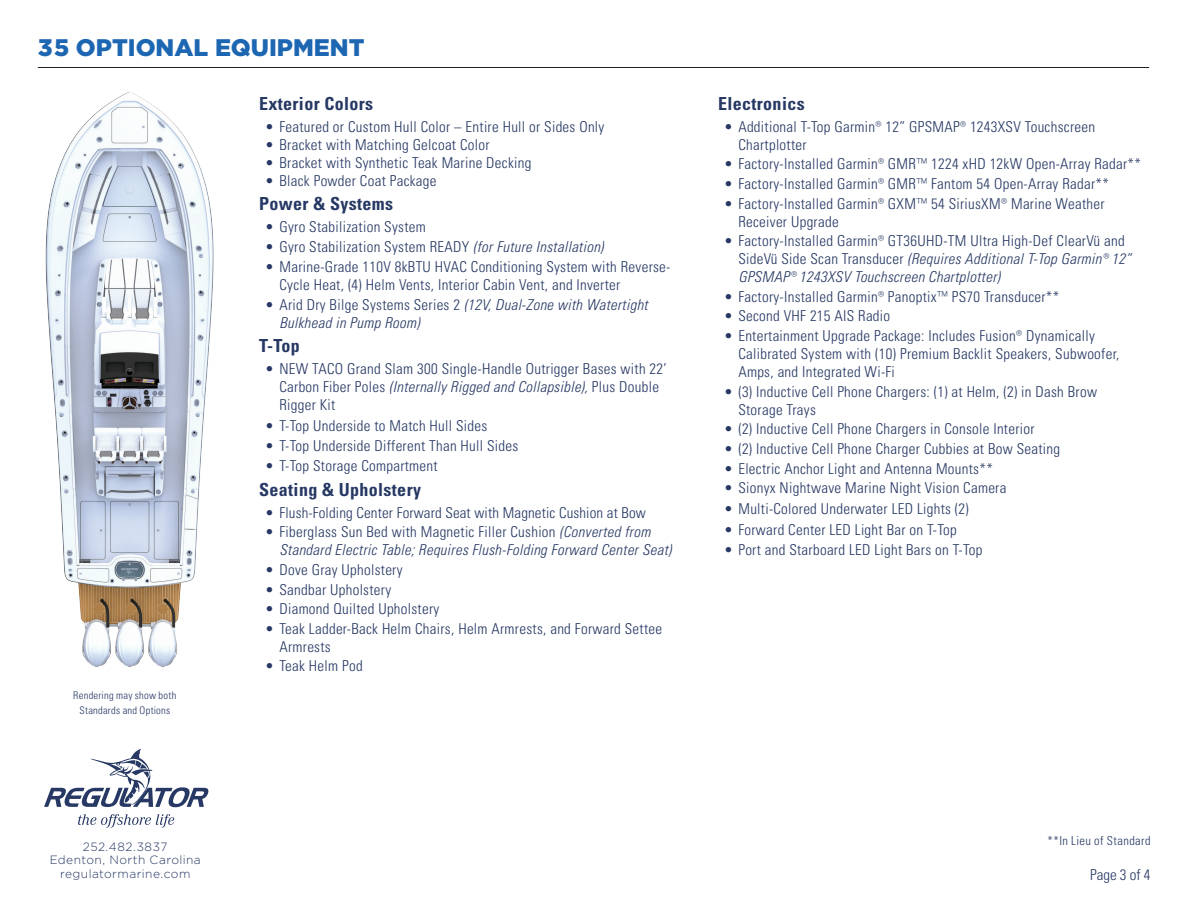
<style>
.page{position:relative;width:1188px;height:918px;background:#fff}
.page>*{position:absolute;margin:0;border:0;box-sizing:border-box;transform-origin:0 0}
.t1{font:900 24px "Gotham";color:#1d66b2}
.t2{font:700 condensed 18px "Univers LT Pro";letter-spacing:.02em;color:#263863}
.t3{font:300 condensed 15px/18px "Univers LT Pro";letter-spacing:.02em;color:#263863}
.t4{font:italic 300 condensed 15px/18px "Univers LT Pro";letter-spacing:.02em;color:#263863}
.t5{font:300 condensed 12.3px "Univers LT Pro";letter-spacing:.035em;color:#263863}
.t6{font:300 12px/13.5px "Gotham";letter-spacing:.035em;color:#263863;text-align:center}
.t7{font:300 condensed 10.5px/14.2px "Univers LT Pro";letter-spacing:.025em;color:#263863;text-align:center}
.s1{font-style:italic}
.s2{font-style:normal}
</style>
<div class="page">
<hr style="left:38px;top:67px;width:1111px;height:1px;background:#231f20">
<svg style="left:78px;top:814px;width:96px;height:14px"></svg>
<svg style="left:44px;top:749px;width:164px;height:58px"></svg>
<img style="left:45px;top:92px;width:169px;height:575px">
<h1 class="t1" style="left:38px;top:31px;width:328px">35 OPTIONAL EQUIPMENT</h1>
<p class="t7" style="left:73px;top:688px;width:105px">Rendering may show both<br>Standards and Options</p>
<p class="t2" style="left:259px;top:93px;width:116px">Exterior Colors</p>
<p class="t3" style="left:266px;top:117px;width:340px">• Featured or Custom Hull Color – Entire Hull or Sides Only</p>
<p class="t3" style="left:266px;top:135px;width:225px">• Bracket with Matching Gelcoat Color</p>
<p class="t3" style="left:266px;top:153px;width:267px">• Bracket with Synthetic Teak Marine Decking</p>
<p class="t3" style="left:266px;top:171px;width:172px">• Black Powder Coat Package</p>
<p class="t2" style="left:259px;top:193px;width:136px">Power &amp; Systems</p>
<p class="t3" style="left:266px;top:216px;width:161px">• Gyro Stabilization System</p>
<p class="t3" style="left:266px;top:237px;width:339px">• Gyro Stabilization System READY <span class="s1">(for Future Installation)</span></p>
<p class="t3" style="left:279px;top:257px;width:392px;text-indent:-14px">• Marine-Grade 110V 8kBTU HVAC Conditioning System with Reverse-<br>Cycle Heat, (4) Helm Vents, Interior Cabin Vent, and Inverter</p>
<p class="t4" style="left:279px;top:295px;width:370px;text-indent:-14px"><span class="s2">• Arid Dry Bilge Systems Series 2</span> (12V, Dual-Zone with Watertight<br>Bulkhead in Pump Room)</p>
<p class="t2" style="left:259px;top:335px;width:42px">T-Top</p>
<p class="t3" style="left:279px;top:359px;width:389px;text-indent:-14px">• NEW TACO Grand Slam 300 Single-Handle Outrigger Bases with 22’<br>Carbon Fiber Poles <span class="s1">(Internally Rigged and Collapsible),</span> Plus Double<br>Rigger Kit</p>
<p class="t3" style="left:266px;top:415px;width:223px">• T-Top Underside to Match Hull Sides</p>
<p class="t3" style="left:266px;top:436px;width:254px">• T-Top Underside Different Than Hull Sides</p>
<p class="t3" style="left:266px;top:456px;width:173px">• T-Top Storage Compartment</p>
<p class="t2" style="left:259px;top:479px;width:163px">Seating &amp; Upholstery</p>
<p class="t3" style="left:266px;top:503px;width:381px">• Flush-Folding Center Forward Seat with Magnetic Cushion at Bow</p>
<p class="t4" style="left:279px;top:522px;width:394px;text-indent:-14px"><span class="s2">• Fiberglass Sun Bed with Magnetic Filler Cushion</span> (Converted from<br>Standard Electric Table; Requires Flush-Folding Forward Center Seat)</p>
<p class="t3" style="left:266px;top:560px;width:138px">• Dove Gray Upholstery</p>
<p class="t3" style="left:266px;top:580px;width:127px">• Sandbar Upholstery</p>
<p class="t3" style="left:266px;top:599px;width:175px">• Diamond Quilted Upholstery</p>
<p class="t3" style="left:279px;top:619px;width:384px;text-indent:-14px">• Teak Ladder-Back Helm Chairs, Helm Armrests, and Forward Settee<br>Armrests</p>
<p class="t3" style="left:266px;top:656px;width:98px">• Teak Helm Pod</p>
<p class="t2" style="left:718px;top:93px;width:88px">Electronics</p>
<p class="t3" style="left:738px;top:117px;width:358px;text-indent:-14px">• Additional T-Top Garmin® 12” GPSMAP® 1243XSV Touchscreen<br>Chartplotter</p>
<p class="t3" style="left:725px;top:154px;width:418px">• Factory-Installed Garmin® GMR™ 1224 xHD 12kW Open-Array Radar**</p>
<p class="t3" style="left:725px;top:174px;width:386px">• Factory-Installed Garmin® GMR™ Fantom 54 Open-Array Radar**</p>
<p class="t3" style="left:738px;top:194px;width:368px;text-indent:-14px">• Factory-Installed Garmin® GXM™ 54 SiriusXM® Marine Weather<br>Receiver Upgrade</p>
<p class="t3" style="left:738px;top:231px;width:395px;text-indent:-14px">• Factory-Installed Garmin® GT36UHD-TM Ultra High-Def ClearVü and<br>SideVü Side Scan Transducer <span class="s1">(Requires Additional T-Top Garmin® 12”<br>GPSMAP® 1243XSV Touchscreen Chartplotter)</span></p>
<p class="t3" style="left:725px;top:287px;width:336px">• Factory-Installed Garmin® Panoptix™ PS70 Transducer**</p>
<p class="t3" style="left:725px;top:306px;width:167px">• Second VHF 215 AIS Radio</p>
<p class="t3" style="left:738px;top:326px;width:383px;text-indent:-14px">• Entertainment Upgrade Package: Includes Fusion® Dynamically<br>Calibrated System with (10) Premium Backlit Speakers, Subwoofer,<br>Amps, and Integrated Wi-Fi</p>
<p class="t3" style="left:738px;top:382px;width:360px;text-indent:-14px">• (3) Inductive Cell Phone Chargers: (1) at Helm, (2) in Dash Brow<br>Storage Trays</p>
<p class="t3" style="left:725px;top:419px;width:311px">• (2) Inductive Cell Phone Chargers in Console Interior</p>
<p class="t3" style="left:725px;top:439px;width:337px">• (2) Inductive Cell Phone Charger Cubbies at Bow Seating</p>
<p class="t3" style="left:725px;top:458px;width:270px">• Electric Anchor Light and Antenna Mounts**</p>
<p class="t3" style="left:725px;top:478px;width:283px">• Sionyx Nightwave Marine Night Vision Camera</p>
<p class="t3" style="left:725px;top:499px;width:245px">• Multi-Colored Underwater LED Lights (2)</p>
<p class="t3" style="left:725px;top:519px;width:233px">• Forward Center LED Light Bar on T-Top</p>
<p class="t3" style="left:725px;top:540px;width:259px">• Port and Starboard LED Light Bars on T-Top</p>
<p class="t6" style="left:50px;top:840px;width:153px">252.482.3837<br>Edenton, North Carolina regulatormarine.com</p>
<p class="t5" style="left:1048px;top:833px;width:104px">**In Lieu of Standard</p>
<p class="t3" style="left:1090px;top:865px;width:62px">Page 3 of 4</p>
</div>
